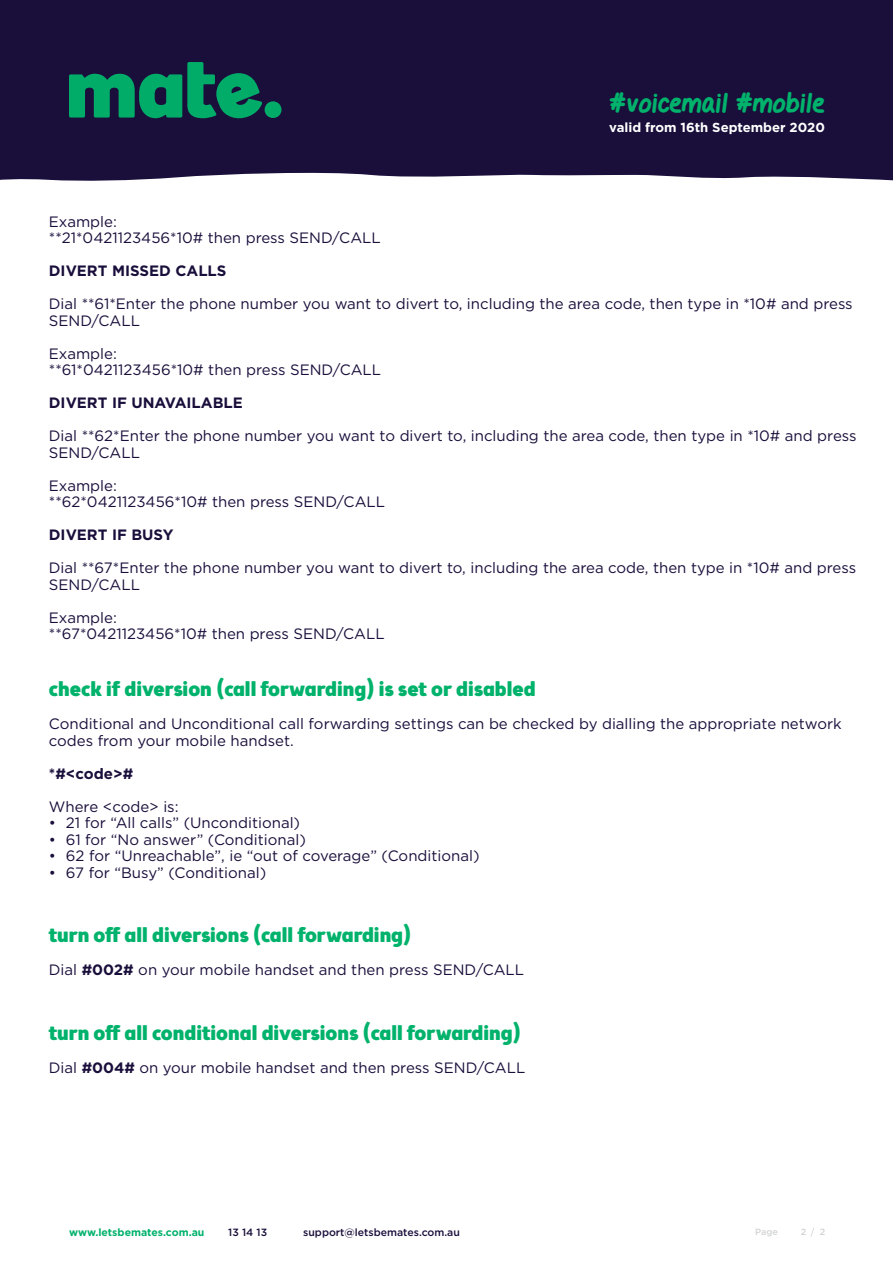
<style>
.page{position:relative;width:893px;height:1263px;background:#fff}
.page>*{position:absolute;margin:0;border:0;box-sizing:border-box;transform-origin:0 0}
.t1{font:800 26.55px "Gel Pen";color:#00b26b}
.t2{font:900 21px "Brooklyn Samuels Five";color:#00b26b}
.t3{font:15px/16.5px "Gotham";color:#1a0e3b}
.t4{font:700 15px "Gotham";color:#1a0e3b}
.t5{font:700 13.05px "Gotham";color:#fff}
.t6{font:500 10.5px "Gotham";color:#1a0e3b}
.t7{font:700 10.5px "Gotham";color:#00b26b}
.t8{font:500 9px "Gotham";color:#d1d3d4}
.s1{font-weight:700}
</style>
<div class="page">
<div style="left:0;top:0;width:893px;height:181px;background:#1a0e3b"></div>
<svg style="left:69px;top:62px;width:212px;height:57px;background:#0b6353"></svg>
<svg style="left:810px;top:1227px;width:4px;height:10px"></svg>
<h1 class="t1" style="left:610px;top:91px;width:217px">#voicemail #mobile</h1>
<p class="t5" style="left:609px;top:118px;width:217px">valid from 16th September 2020</p>
<p class="t3" style="left:49px;top:213px;width:333px">Example:<br>**21*0421123456*10# then press SEND/CALL</p>
<p class="t4" style="left:49px;top:261px;width:179px">DIVERT MISSED CALLS</p>
<p class="t3" style="left:49px;top:295px;width:805px">Dial **61*Enter the phone number you want to divert to, including the area code, then type in *10# and press<br>SEND/CALL</p>
<p class="t3" style="left:49px;top:345px;width:334px">Example:<br>**61*0421123456*10# then press SEND/CALL</p>
<p class="t4" style="left:49px;top:393px;width:195px">DIVERT IF UNAVAILABLE</p>
<p class="t3" style="left:49px;top:427px;width:809px">Dial **62*Enter the phone number you want to divert to, including the area code, then type in *10# and press<br>SEND/CALL</p>
<p class="t3" style="left:49px;top:477px;width:338px">Example:<br>**62*0421123456*10# then press SEND/CALL</p>
<p class="t4" style="left:49px;top:525px;width:126px">DIVERT IF BUSY</p>
<p class="t3" style="left:49px;top:559px;width:809px">Dial **67*Enter the phone number you want to divert to, including the area code, then type in *10# and press<br>SEND/CALL</p>
<p class="t3" style="left:49px;top:609px;width:337px">Example:<br>**67*0421123456*10# then press SEND/CALL</p>
<h2 class="t2" style="left:49px;top:677px;width:488px">check if diversion (call forwarding) is set or disabled</h2>
<p class="t3" style="left:49px;top:715px;width:794px">Conditional and Unconditional call forwarding settings can be checked by dialling the appropriate network codes from your mobile handset.</p>
<p class="t4" style="left:49px;top:763px;width:86px">*#&lt;code&gt;#</p>
<p class="t3" style="left:49px;top:798px;width:131px">Where &lt;code&gt; is:</p>
<p class="t3" style="left:49px;top:814px;width:253px">• 21 for “All calls” (Unconditional)</p>
<p class="t3" style="left:49px;top:831px;width:258px">• 61 for “No answer” (Conditional)</p>
<p class="t3" style="left:49px;top:847px;width:432px">• 62 for “Unreachable”, ie “out of coverage” (Conditional)</p>
<p class="t3" style="left:49px;top:864px;width:219px">• 67 for “Busy” (Conditional)</p>
<h2 class="t2" style="left:49px;top:923px;width:364px">turn off all diversions (call forwarding)</h2>
<p class="t3" style="left:49px;top:961px;width:477px">Dial <span class="s1">#002#</span> on your mobile handset and then press SEND/CALL</p>
<h2 class="t2" style="left:49px;top:1020px;width:474px">turn off all conditional diversions (call forwarding)</h2>
<p class="t3" style="left:49px;top:1059px;width:478px">Dial <span class="s1">#004#</span> on your mobile handset and then press SEND/CALL</p>
<p class="t7" style="left:69px;top:1225px;width:137px">www.letsbemates.com.au</p>
<p class="t6" style="left:228px;top:1225px;width:40px">13 14 13</p>
<p class="t6" style="left:303px;top:1225px;width:158px">support@letsbemates.com.au</p>
<p class="t8" style="left:755px;top:1225px;width:24px">Page</p>
<p class="t8" style="left:801px;top:1225px;width:7px">2</p>
<p class="t8" style="left:820px;top:1225px;width:7px">2</p>
</div>
